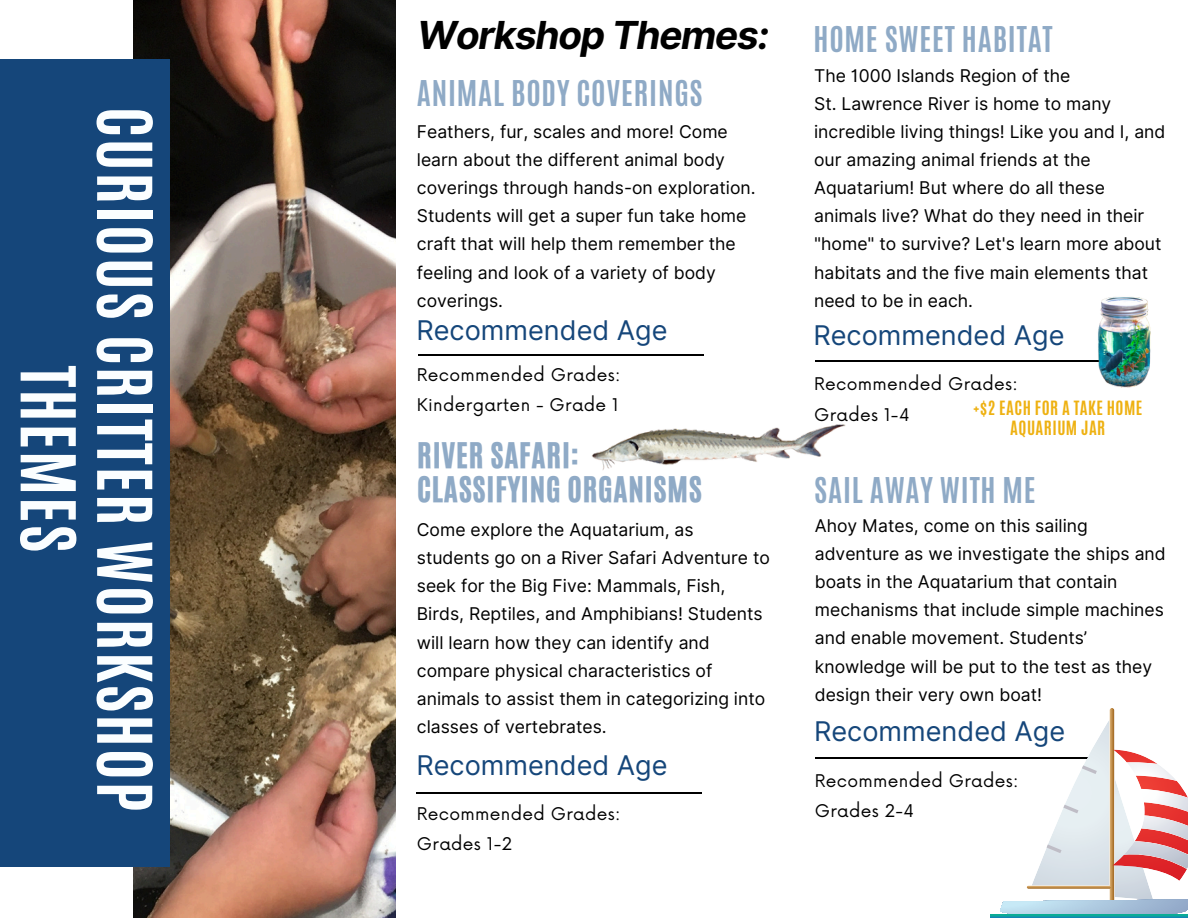
<style>
.page{position:relative;width:1188px;height:918px;background:#fff}
.page>*{position:absolute;margin:0;border:0;box-sizing:border-box;transform-origin:0 0}
.t1{font:700 64.2px/76.5px "Antonio";letter-spacing:.025em;color:#fbfeff;text-align:center}
.t2{font:italic 700 38.55px "Inter";letter-spacing:-.03em;color:#000}
.t3{font:700 29.7px "Antonio";letter-spacing:.025em;color:#8faac6}
.t4{font:29.7px/33.8px "CA Generated";letter-spacing:.025em;color:#8faac6}
.t5{font:27.15px "Inter";color:#15467a}
.t6{font:17.55px/28.2px "Inter";color:#000}
.t7{font:17.1px/30.3px "Now";letter-spacing:.02em;color:#000}
.t8{font:700 16.5px/20.5px "Antonio";letter-spacing:.025em;color:#eeb111;text-align:center}
</style>
<div class="page">
<img style="left:133px;top:0;width:263px;height:918px">
<div style="left:0;top:59px;width:170px;height:808px;background:#15467a"></div>
<hr style="left:417px;top:792px;width:285px;height:1px;background:#000">
<img style="left:592px;top:424px;width:254px;height:46px">
<hr style="left:418px;top:355px;width:286px;height:1px;background:#000">
<hr style="left:815px;top:360px;width:286px;height:1px;background:#000">
<hr style="left:816px;top:757px;width:285px;height:1px;background:#000">
<svg style="left:1109px;top:708px;width:5px;height:200px"></svg>
<svg style="left:1000px;top:719px;width:188px;height:198px"></svg>
<img style="left:1043px;top:296px;width:108px;height:92px">
<p class="t1" style="left:163px;top:107px;width:706px;rotate:90deg">CURIOUS CRITTER WORKSHOP<br>THEMES</p>
<p class="t2" style="left:417px;top:12px;width:353px">Workshop Themes:</p>
<h3 class="t3" style="left:417px;top:72px;width:287px">ANIMAL BODY COVERINGS</h3>
<p class="t6" style="left:417px;top:117px;width:340px">Feathers, fur, scales and more! Come learn about the different animal body coverings through hands-on exploration.<br>Students will get a super fun take home craft that will help them remember the feeling and look of a variety of body coverings.</p>
<h2 class="t5" style="left:417px;top:314px;width:253px">Recommended Age</h2>
<p class="t7" style="left:417px;top:360px;width:205px">Recommended Grades:<br>Kindergarten - Grade 1</p>
<h4 class="t4" style="left:417px;top:439px;width:286px">RIVER SAFARI:<br>CLASSIFYING ORGANISMS</h4>
<h4 class="t6" style="left:417px;top:516px;width:354px">Come explore the Aquatarium, as students go on a River Safari Adventure to seek for the Big Five: Mammals, Fish, Birds, Reptiles, and Amphibians! Students will learn how they can identify and compare physical characteristics of animals to assist them in categorizing into classes of vertebrates.</h4>
<p class="t5" style="left:417px;top:749px;width:253px">Recommended Age</p>
<p class="t7" style="left:417px;top:800px;width:205px">Recommended Grades:</p>
<p class="t7" style="left:417px;top:830px;width:97px">Grades 1-2</p>
<h3 class="t3" style="left:813px;top:18px;width:241px">HOME SWEET HABITAT</h3>
<p class="t6" style="left:814px;top:61px;width:258px">The 1000 Islands Region of the</p>
<h5 class="t6" style="left:814px;top:89px;width:353px">St. Lawrence River is home to many incredible living things! Like you and I, and our amazing animal friends at the Aquatarium! But where do all these animals live? What do they need in their "home" to survive? Let's learn more about habitats and the five main elements that need to be in each.</h5>
<h3 class="t5" style="left:813px;top:319px;width:253px">Recommended Age</h3>
<p class="t7" style="left:814px;top:370px;width:205px">Recommended Grades:</p>
<p class="t7" style="left:814px;top:400px;width:97px">Grades 1-4</p>
<p class="t8" style="left:973px;top:397px;width:171px">+$2 EACH FOR A TAKE HOME<br>AQUARIUM JAR</p>
<h4 class="t3" style="left:814px;top:469px;width:223px">SAIL AWAY WITH ME</h4>
<p class="t6" style="left:815px;top:511px;width:352px">Ahoy Mates, come on this sailing adventure as we investigate the ships and boats in the Aquatarium that contain mechanisms that include simple machines and enable movement. Students’ knowledge will be put to the test as they design their very own boat!</p>
<h4 class="t5" style="left:814px;top:715px;width:253px">Recommended Age</h4>
<p class="t7" style="left:815px;top:767px;width:205px">Recommended Grades:</p>
<p class="t7" style="left:815px;top:797px;width:101px">Grades 2-4</p>
</div>
